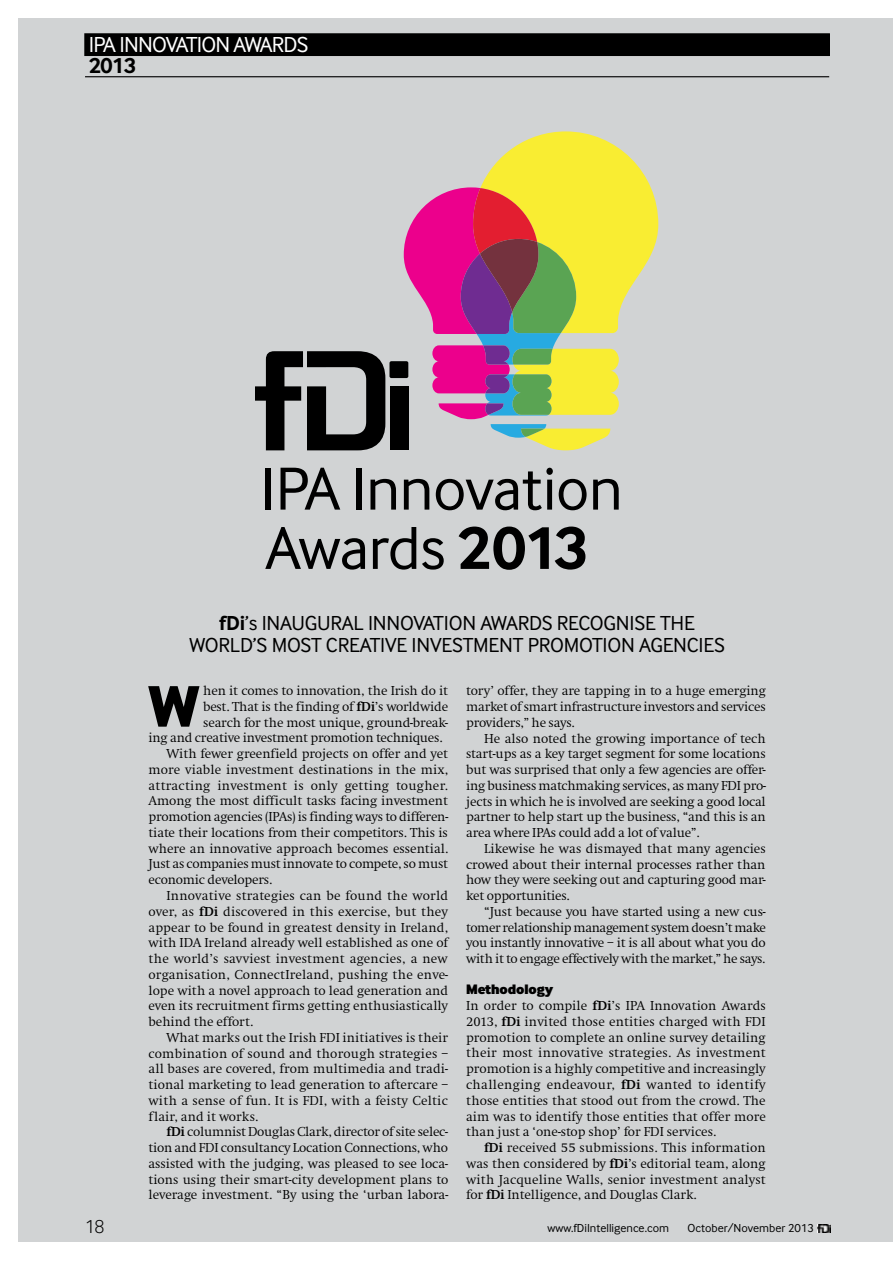
<style>
.page{position:relative;width:893px;height:1263px;background:#fff}
.page>*{position:absolute;margin:0;border:0;box-sizing:border-box;transform-origin:0 0}
.t1{font:60.75px "Inter Face Corp X Bold";color:#000}
.t2{font:22.5px "Inter Face Corp";letter-spacing:-.035em;color:#fff}
.t3{font:700 22.5px "Inter Face Corp";color:#000}
.t4{font:21px/22.5px "Inter Face Corp";letter-spacing:-.01em;color:#000}
.t5{font:300 19.5px "Inter Face Corp";color:#000}
.t6{font:900 14.25px "Inter Face Corp";letter-spacing:-.005em;color:#000}
.t7{font:300 13.5px/15.8px "Swift EF";color:#000;text-align:justify}
.t8{font:300 13.5px "Swift EF";letter-spacing:.02em;color:#000}
.t9{font:12px "Inter Face Corp";color:#000}
.s1{font-weight:700}
</style>
<div class="page">
<div style="left:18px;top:19px;width:875px;height:1222px;background:#d1d3d4"></div>
<svg style="left:817px;top:1224px;width:13px;height:8px"></svg>
<div style="left:85px;top:34px;width:744px;height:21px;background:#000"></div>
<div style="left:84px;top:33px;width:746px;height:23px;border:2px solid #000"></div>
<hr style="left:85px;top:76px;width:744px;height:1px;background:#000">
<svg style="left:481px;top:131px;width:177px;height:319px;fill:#f9ed32"></svg>
<svg style="left:404px;top:187px;width:172px;height:251px"></svg>
<div style="left:389px;top:361px;width:19px;height:17px;background:#000;border-radius:2px"></div>
<div style="left:390px;top:386px;width:18px;height:64px;background:#000"></div>
<svg style="left:255px;top:351px;width:130px;height:99px"></svg>
<div style="left:266px;top:468px;width:5px;height:42px;background:#000"></div>
<svg style="left:281px;top:468px;width:59px;height:42px"></svg>
<div style="left:357px;top:468px;width:5px;height:42px;background:#000"></div>
<svg style="left:370px;top:479px;width:26px;height:31px"></svg>
<svg style="left:404px;top:479px;width:25px;height:31px"></svg>
<svg style="left:436px;top:468px;width:117px;height:42px"></svg>
<svg style="left:559px;top:479px;width:28px;height:31px"></svg>
<svg style="left:593px;top:479px;width:26px;height:31px"></svg>
<svg style="left:265px;top:527px;width:100px;height:43px"></svg>
<svg style="left:373px;top:527px;width:43px;height:43px"></svg>
<svg style="left:422px;top:538px;width:22px;height:32px"></svg>
<svg style="left:459px;top:526px;width:90px;height:44px"></svg>
<svg style="left:555px;top:526px;width:30px;height:44px"></svg>
<h2 class="t2" style="left:89px;top:32px;width:50px">IPA INNO</h2>
<h2 class="t2" style="left:166px;top:32px;width:144px">VATION AWARDS</h2>
<h2 class="t3" style="left:89px;top:53px;width:49px">2013</h2>
<h3 class="t4" style="left:219px;top:611px;width:168px"><span class="s1">fDi</span>’S INAUGURAL INNO</h3>
<h3 class="t4" style="left:413px;top:611px;width:42px">VATION</h3>
<h3 class="t4" style="left:189px;top:611px;width:507px;text-indent:291px">AWARDS RECOGNISE THE<br>WORLD’S MOST CREATIVE INVESTMENT PROMOTION</h3>
<h3 class="t4" style="left:639px;top:634px;width:87px">AGENCI ES</h3>
<h1 class="t1" style="left:148px;top:670px;width:52px">W</h1>
<p class="t7" style="left:203px;top:683px;width:247px">hen it comes to innovation, the Irish do it</p>
<p class="t7" style="left:203px;top:699px;width:246px">best. That is the finding of <span class="s1">fDi</span>’s worldwide</p>
<p class="t7" style="left:203px;top:715px;width:246px">search for the most unique, ground-break-</p>
<p class="t7" style="left:148px;top:730px;width:296px">ing and creative investment promotion techniques.</p>
<p class="t7" style="left:166px;top:746px;width:283px">With fewer greenfield projects on offer and yet</p>
<p class="t7" style="left:148px;top:762px;width:301px">more viable investment destinations in the mix,</p>
<p class="t8" style="left:148px;top:778px;width:301px">attracting investment is only getting tougher.</p>
<p class="t7" style="left:148px;top:793px;width:301px">Among the most difficult tasks facing investment</p>
<p class="t7" style="left:148px;top:809px;width:301px">promotion agencies (IPAs) is finding ways to differen-</p>
<p class="t7" style="left:148px;top:825px;width:301px">tiate their locations from their competitors. This is</p>
<p class="t7" style="left:148px;top:841px;width:301px">where an innovative approach becomes essential.</p>
<p class="t7" style="left:148px;top:856px;width:301px">Just as companies must innovate to compete, so must</p>
<p class="t7" style="left:148px;top:872px;width:125px">economic developers.</p>
<p class="t7" style="left:166px;top:888px;width:283px">Innovative strategies can be found the world</p>
<p class="t7" style="left:148px;top:904px;width:301px">over, as <span class="s1">fDi</span> discovered in this exercise, but they</p>
<p class="t7" style="left:148px;top:919px;width:301px">appear to be found in greatest density in Ireland,</p>
<p class="t7" style="left:148px;top:935px;width:301px">with IDA Ireland already well established as one of</p>
<p class="t7" style="left:148px;top:951px;width:301px">the world’s savviest investment agencies, a new</p>
<p class="t7" style="left:148px;top:967px;width:301px">organisation, ConnectIreland, pushing the enve-</p>
<p class="t7" style="left:148px;top:982px;width:301px">lope with a novel approach to lead generation and</p>
<p class="t7" style="left:148px;top:998px;width:301px">even its recruitment firms getting enthusiastically</p>
<p class="t7" style="left:148px;top:1014px;width:106px">behind the effort.</p>
<p class="t7" style="left:166px;top:1030px;width:283px">What marks out the Irish FDI initiatives is their</p>
<p class="t7" style="left:148px;top:1045px;width:301px">combination of sound and thorough strategies –</p>
<p class="t7" style="left:148px;top:1061px;width:301px">all bases are covered, from multimedia and tradi-</p>
<p class="t7" style="left:148px;top:1077px;width:301px">tional marketing to lead generation to aftercare –</p>
<p class="t7" style="left:148px;top:1093px;width:301px">with a sense of fun. It is FDI, with a feisty Celtic</p>
<p class="t7" style="left:148px;top:1108px;width:111px">flair, and it works.</p>
<p class="t7" style="left:166px;top:1124px;width:283px"><span class="s1">fDi</span> columnist Douglas Clark, director of site selec-</p>
<p class="t7" style="left:148px;top:1140px;width:301px">tion and FDI consultancy Location Connections, who</p>
<p class="t7" style="left:148px;top:1156px;width:301px">assisted with the judging, was pleased to see loca-</p>
<p class="t7" style="left:148px;top:1171px;width:301px">tions using their smart-city development plans to</p>
<p class="t7" style="left:148px;top:1187px;width:301px">leverage investment. “By using the ‘urban labora-</p>
<p class="t7" style="left:466px;top:683px;width:301px">tory’ offer, they are tapping in to a huge emerging market of smart infrastructure investors and services providers,” he says.</p>
<p class="t7" style="left:466px;top:730px;width:301px;text-indent:18px">He also noted the growing importance of tech start-ups as a key target segment for some locations but was surprised that only a few agencies are offer&shy;ing business matchmaking services, as many FDI pro&shy;jects in which he is involved are seeking a good local partner to help start up the business, “and this is an area where IPAs could add a lot of value”.</p>
<p class="t7" style="left:466px;top:841px;width:301px;text-indent:18px">Likewise he was dismayed that many agencies crowed about their internal processes rather than how they were seeking out and capturing good mar&shy;ket opportunities.</p>
<p class="t7" style="left:466px;top:904px;width:301px;text-indent:18px">“Just because you have started using a new cus&shy;tomer relationship management system doesn’t make you instantly innovative – it is all about what you do with it to engage effectively with the market,” he says.</p>
<p class="t6" style="left:466px;top:981px;width:89px">Methodology</p>
<p class="t7" style="left:466px;top:998px;width:301px">In order to compile <span class="s1">fDi</span>’s IPA Innovation Awards 2013, <span class="s1">fDi</span> invited those entities charged with FDI promotion to complete an online survey detailing their most innovative strategies. As investment promotion is a highly competitive and increasingly challenging endeavour, <span class="s1">fDi</span> wanted to identify those entities that stood out from the crowd. The aim was to identify those entities that offer more than just a ‘one-stop shop’ for FDI services.</p>
<p class="t7" style="left:466px;top:1140px;width:301px;text-indent:18px"><span class="s1">fDi</span> received 55 submissions. This information was then considered by <span class="s1">fDi</span>’s editorial team, along with Jacqueline Walls, senior investment analyst for <span class="s1">fDi</span> Intelligence, and Douglas Clark.</p>
<h3 class="t5" style="left:85px;top:1215px;width:21px">18</h3>
<p class="t9" style="left:548px;top:1222px;width:123px">WWW.FDIINTELLIGENCE.COM</p>
<p class="t9" style="left:688px;top:1222px;width:128px">OCTOBER/NOVEMBER 2013</p>
</div>
